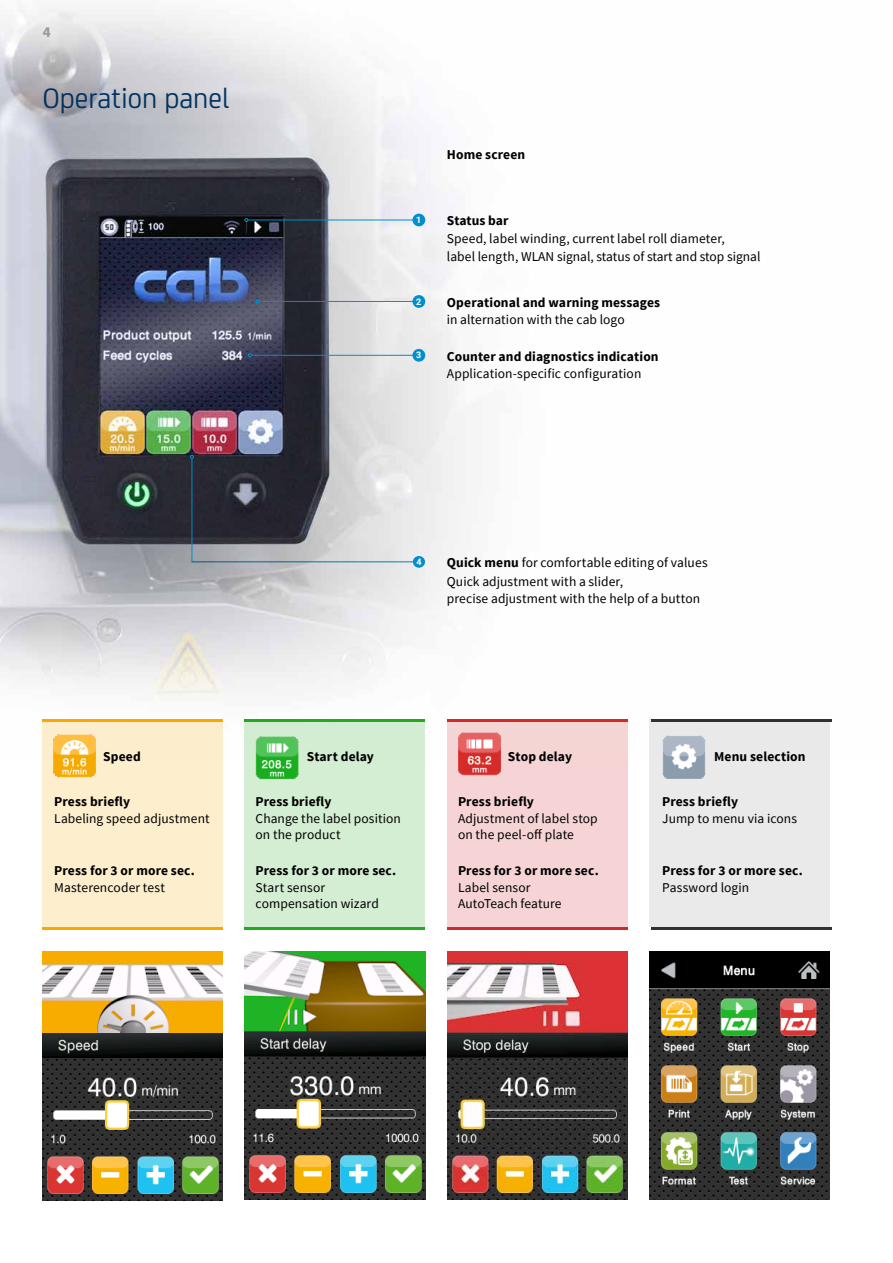
<style>
.page{position:relative;width:893px;height:1263px;background:#fff}
.page>*{position:absolute;margin:0;border:0;box-sizing:border-box;transform-origin:0 0}
.t1{font:30px "CA Sans";color:#003261}
.t2{font:700 15px "Source Sans Pro";color:#98989c}
.t3{font:13.5px/16.5px "Source Sans Pro";letter-spacing:.005em;color:#000}
.t4{font:700 13.5px "Source Sans Pro";letter-spacing:.01em;color:#000}
.t5{font:700 9px "Roboto";color:#fff}
.s1{font-weight:700}
</style>
<div class="page">
<img style="left:0;top:7px;width:832px;height:753px">
<img style="left:245px;top:951px;width:180px;height:248px">
<img style="left:649px;top:951px;width:180px;height:248px">
<img style="left:43px;top:951px;width:180px;height:249px">
<img style="left:447px;top:951px;width:180px;height:248px">
<hr style="left:651px;top:720px;width:180px;height:2px;background:#313131">
<hr style="left:43px;top:927px;width:180px;height:2px;background:#f7a900">
<hr style="left:245px;top:927px;width:180px;height:2px;background:#20aa20">
<hr style="left:447px;top:927px;width:180px;height:2px;background:#d52829">
<hr style="left:651px;top:927px;width:180px;height:2px;background:#313131">
<div style="left:649px;top:720px;width:180px;height:207px;background:#eaeaea"></div>
<div style="left:447px;top:720px;width:180px;height:207px;background:#f6d4d5"></div>
<div style="left:245px;top:720px;width:180px;height:207px;background:#d3eed3"></div>
<div style="left:43px;top:720px;width:180px;height:207px;background:#fdeecd"></div>
<img style="left:53px;top:734px;width:43px;height:43px">
<img style="left:256px;top:737px;width:42px;height:42px">
<img style="left:458px;top:733px;width:43px;height:42px">
<img style="left:662px;top:736px;width:43px;height:42px">
<hr style="left:248px;top:220px;width:167px;height:1px;background:#008ecd">
<svg style="left:244px;top:218px;width:4px;height:4px"></svg>
<div style="left:412px;top:214px;width:13px;height:12px;background:#008ecd;border-radius:50%"></div>
<hr style="left:259px;top:301px;width:156px;height:1px;background:#008ecd">
<div style="left:412px;top:295px;width:13px;height:13px;background:#008ecd;border-radius:50%"></div>
<hr style="left:251px;top:355px;width:165px;height:1px;background:#008ecd">
<svg style="left:248px;top:353px;width:4px;height:4px"></svg>
<div style="left:412px;top:349px;width:13px;height:13px;background:#008ecd;border-radius:50%"></div>
<hr style="left:191px;top:561px;width:230px;height:1px;background:#008ecd">
<hr style="left:192px;top:458px;width:1px;height:103px;background:#008ecd">
<svg style="left:190px;top:455px;width:4px;height:4px"></svg>
<div style="left:413px;top:556px;width:12px;height:12px;background:#008ecd;border-radius:50%"></div>
<p class="t2" style="left:43px;top:22px;width:9px">4</p>
<h1 class="t1" style="left:43px;top:77px;width:189px">Operation panel</h1>
<p class="t5" style="left:416px;top:214px;width:7px">1</p>
<p class="t5" style="left:416px;top:295px;width:7px">2</p>
<p class="t5" style="left:416px;top:349px;width:7px">3</p>
<p class="t4" style="left:447px;top:146px;width:80px">Home screen</p>
<p class="t4" style="left:447px;top:212px;width:63px">Status bar</p>
<p class="t3" style="left:447px;top:229px;width:315px;line-height:18px">Speed, label winding, current label roll diameter,<br>label length, WLAN signal, status of start and stop signal</p>
<p class="t4" style="left:447px;top:294px;width:215px">Operational and warning messages</p>
<p class="t3" style="left:447px;top:311px;width:179px">in alternation with the cab logo</p>
<p class="t4" style="left:447px;top:348px;width:213px">Counter and diagnostics indication</p>
<p class="t3" style="left:447px;top:365px;width:196px">Application-specific configuration</p>
<p class="t5" style="left:416px;top:555px;width:7px">4</p>
<p class="t3" style="left:447px;top:553px;width:262px;line-height:19.5px"><span class="s1">Quick menu</span> for comfortable editing of values<br>Quick adjustment with a slider,</p>
<p class="t3" style="left:447px;top:590px;width:255px">precise adjustment with the help of a button</p>
<p class="t4" style="left:103px;top:748px;width:39px">Speed</p>
<p class="t4" style="left:54px;top:793px;width:77px">Press briefly</p>
<p class="t3" style="left:54px;top:810px;width:157px">Labeling speed adjustment</p>
<p class="t4" style="left:54px;top:862px;width:142px">Press for 3 or more sec.</p>
<p class="t3" style="left:54px;top:879px;width:112px">Masterencoder test</p>
<p class="t4" style="left:307px;top:748px;width:69px">Start delay</p>
<p class="t4" style="left:256px;top:793px;width:77px">Press briefly</p>
<p class="t3" style="left:256px;top:810px;width:147px">Change the label position on the product</p>
<p class="t4" style="left:256px;top:862px;width:142px">Press for 3 or more sec.</p>
<p class="t3" style="left:256px;top:879px;width:125px">Start sensor compensation wizard</p>
<p class="t4" style="left:508px;top:748px;width:66px">Stop delay</p>
<p class="t4" style="left:458px;top:793px;width:77px">Press briefly</p>
<p class="t3" style="left:458px;top:810px;width:141px">Adjustment of label stop on the peel-off plate</p>
<p class="t4" style="left:458px;top:862px;width:142px">Press for 3 or more sec.</p>
<p class="t3" style="left:458px;top:879px;width:105px">Label sensor<br>AutoTeach feature</p>
<p class="t4" style="left:714px;top:748px;width:93px">Menu selection</p>
<p class="t4" style="left:662px;top:793px;width:77px">Press briefly</p>
<p class="t3" style="left:662px;top:810px;width:136px">Jump to menu via icons</p>
<p class="t4" style="left:662px;top:862px;width:142px">Press for 3 or more sec.</p>
<p class="t3" style="left:662px;top:879px;width:89px">Password login</p>
</div>
